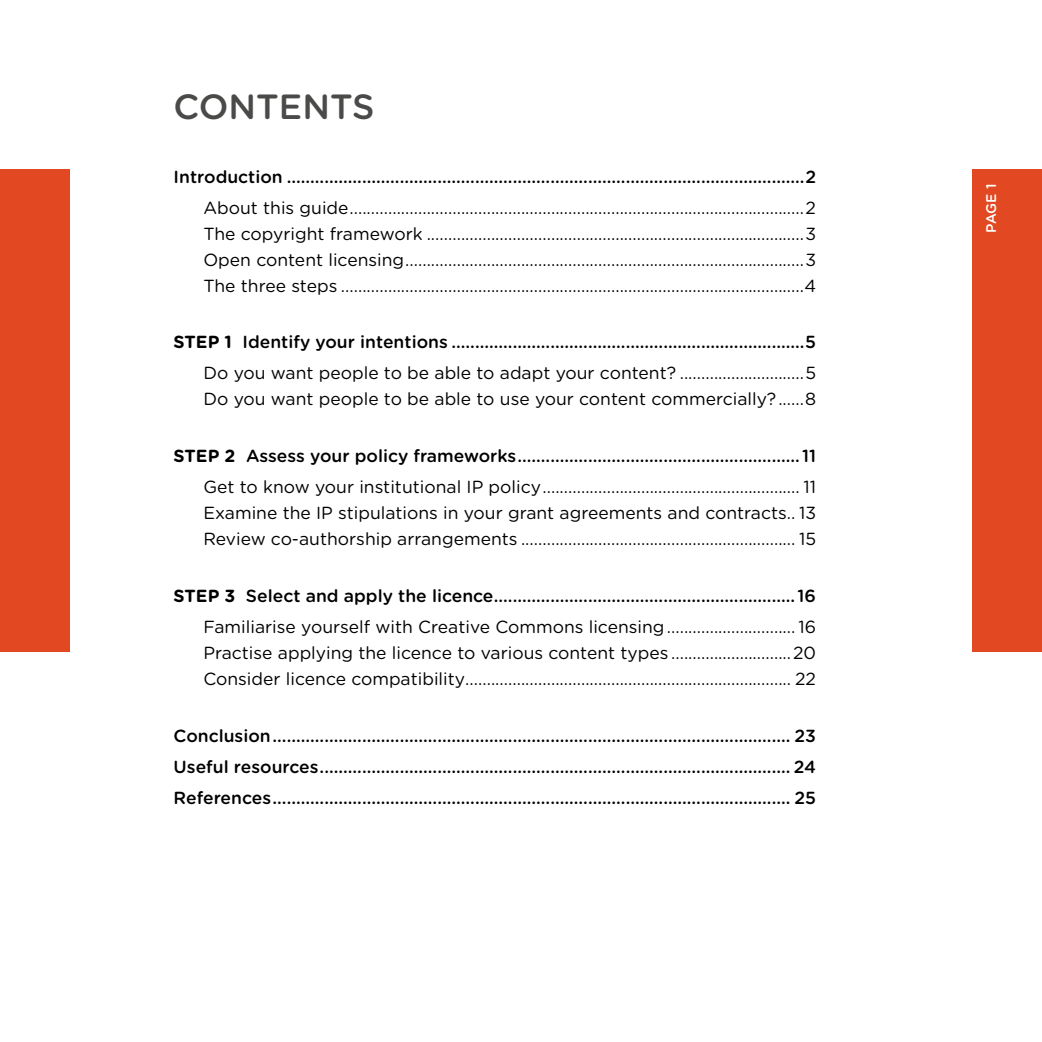
<style>
.page{position:relative;width:1042px;height:1042px;background:#fff}
.page>*{position:absolute;margin:0;border:0;box-sizing:border-box;transform-origin:0 0}
.t1{font:500 35px "Gotham Rounded";color:#4a4a49}
.t2{font:17.5px/25.9px "Gotham Rounded";color:#000}
.t3{font:500 17.5px/31px "Gotham Rounded";color:#000;text-align:right}
.t4{font:500 14px "Gotham Rounded";color:#fff}
.s1{font-weight:700}
.s2{font-weight:400}
.s3{font-weight:500}
</style>
<div class="page">
<div style="left:0;top:169px;width:69px;height:482px;background:#e24821"></div>
<div style="left:972px;top:169px;width:70px;height:482px;background:#e24821"></div>
<h1 class="t1" style="left:174px;top:82px;width:202px">CONTENTS</h1>
<p class="t3" style="left:174px;top:160px;width:644px">Introduction ..............................................................................................................2</p>
<p class="t2" style="left:203px;top:194px;width:614px;text-align:justify">About this guide..........................................................................................................2<br>The copyright framework ........................................................................................3<br>Open content licensing.............................................................................................3<br>The three steps ............................................................................................................4</p>
<p class="t3" style="left:174px;top:326px;width:644px"><span class="s1">STEP 1</span> Identify your intentions ...........................................................................5<br><span class="s2">Do you want people to be able to adapt your content? .............................5</span></p>
<p class="t2" style="left:203px;top:385px;width:614px">Do you want people to be able to use your content commercially?......8</p>
<p class="t2" style="left:174px;top:440px;width:644px;line-height:31px;text-align:right"><span class="s1">STEP 2</span> <span class="s3">Assess your policy frameworks............................................................11<br></span>Get to know your institutional IP policy............................................................ 11</p>
<p class="t2" style="left:203px;top:499px;width:614px">Examine the IP stipulations in your grant agreements and contracts.. 13<br>Review co-authorship arrangements ................................................................ 15</p>
<p class="t3" style="left:174px;top:579px;width:644px"><span class="s1">STEP 3</span> Select and apply the licence................................................................16<br><span class="s2">Familiarise yourself with Creative Commons licensing.............................. 16</span></p>
<p class="t2" style="left:203px;top:639px;width:614px">Practise applying the licence to various content types ............................20<br>Consider licence compatibility............................................................................ 22</p>
<p class="t3" style="left:174px;top:719px;width:644px;text-align:justify">Conclusion.............................................................................................................. 23<br>Useful resources.................................................................................................... 24<br>References.............................................................................................................. 25</p>
<p class="t4" style="left:981px;top:233px;width:51px;rotate:-90deg">PAGE 1</p>
</div>
